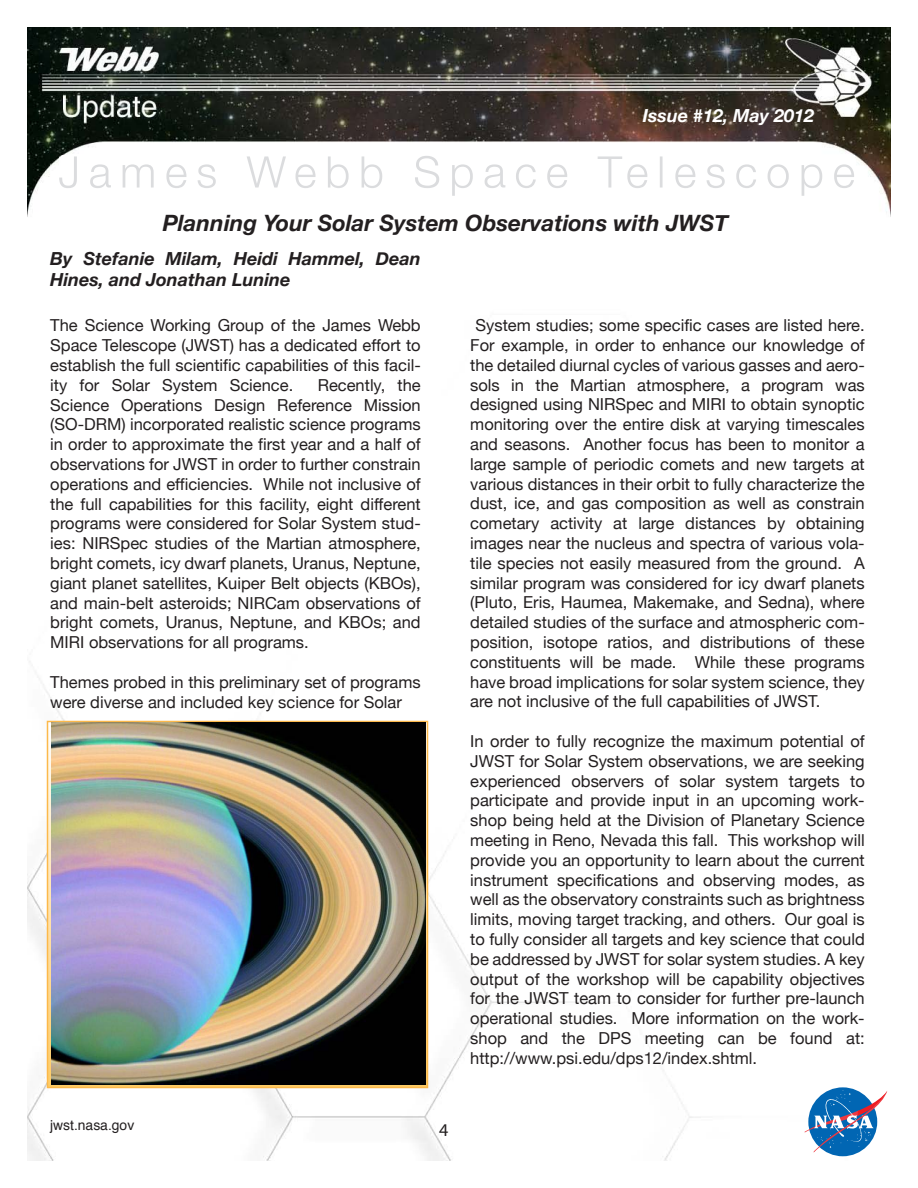
<style>
.page{position:relative;width:918px;height:1188px;background:#fff}
.page>*{position:absolute;margin:0;border:0;box-sizing:border-box;transform-origin:0 0}
.t1{font:italic 700 22.5px "Helvetica Neue";color:#231f20}
.t2{font:italic 700 18px/21.6px "Helvetica Neue";color:#231f20}
.t3{font:italic 700 18px "Helvetica Neue";color:#fff}
.t4{font:18px "Myriad Pro";color:#231f20}
.t5{font:16.5px/19.8px "Helvetica Neue";color:#231f20;text-align:justify}
.t6{font:13.95px "Helvetica";color:#231f20}
</style>
<div class="page">
<img style="left:27px;top:27px;width:864px;height:1134px">
<img style="left:59px;top:156px;width:795px;height:40px">
<img style="left:59px;top:156px;width:156px;height:32px">
<div style="left:47px;top:721px;width:381px;height:367px;border:2px solid #fcb94b"></div>
<img style="left:51px;top:723px;width:375px;height:361px">
<svg style="left:808px;top:1087px;width:69px;height:69px"></svg>
<svg style="left:804px;top:1090px;width:83px;height:63px"></svg>
<p class="t3" style="left:643px;top:105px;width:173px">Issue #12, May 2012</p>
<h1 class="t1" style="left:163px;top:209px;width:567px">Planning Your Solar System Observations with JWST</h1>
<p class="t2" style="left:50px;top:247px;width:372px">By Stefanie Milam, Heidi Hammel, Dean<br>Hines, and Jonathan Lunine</p>
<p class="t5" style="left:50px;top:315px;width:372px">The Science Working Group of the James Webb Space Telescope (JWST) has a dedicated effort to establish the full scientific capabilities of this facil&shy;ity for Solar System Science.</p>
<p class="t5" style="left:470px;top:315px;width:396px;text-indent:5px">System studies; some specific cases are listed here.<br>For example, in order to enhance our knowledge of the detailed diurnal cycles of various gasses and aero&shy;sols in the Martian atmosphere, a program was designed using NIRSpec and MIRI to obtain synoptic monitoring over the entire disk at varying timescales and seasons. Another focus has been to monitor a large sample of periodic comets and new targets at various distances in their orbit to fully characterize the dust, ice, and gas composition as well as constrain cometary activity at large distances by obtaining images near the nucleus and spectra of various vola&shy;tile species not easily measured from the ground. A similar program was considered for icy dwarf planets (Pluto, Eris, Haumea, Makemake, and Sedna), where detailed studies of the surface and atmospheric com&shy;position, isotope ratios, and distributions of these constituents will be made. While these programs have broad implications for solar system science, they are not inclusive of the full capabilities of JWST.</p>
<p class="t5" style="left:470px;top:731px;width:396px">In order to fully recognize the maximum potential of JWST for Solar System observations, we are seeking experienced observers of solar system targets to participate and provide input in an upcoming work&shy;shop being held at the Division of Planetary Science meeting in Reno, Nevada this fall. This workshop will provide you an opportunity to learn about the current instrument specifications and observing modes, as well as the observatory constraints such as brightness limits, moving target tracking, and others. Our goal is to fully consider all targets and key science that could be addressed by JWST for solar system studies. A key output of the workshop will be capability objectives for the JWST team to consider for further pre-launch operational studies. More information on the work&shy;shop and the DPS meeting can be found at: http://www.psi.edu/dps12/index.shtml.</p>
<p class="t5" style="left:50px;top:375px;width:372px;text-indent:267px">Recently, the Science Operations Design Reference Mission (SO-DRM) incorporated realistic science programs in order to approximate the first year and a half of observations for JWST in order to further constrain operations and efficiencies. While not inclusive of the full capabilities for this facility, eight different programs were considered for Solar System stud&shy;ies: NIRSpec studies of the Martian atmosphere, bright comets, icy dwarf planets, Uranus, Neptune, giant planet satellites, Kuiper Belt objects (KBOs), and main-belt asteroids; NIRCam observations of bright comets, Uranus, Neptune, and KBOs; and MIRI observations for all programs.</p>
<p class="t5" style="left:50px;top:672px;width:372px">Themes probed in this preliminary set of programs were diverse and included key science for Solar</p>
<p class="t6" style="left:50px;top:1119px;width:86px">jwst.nasa.gov</p>
<p class="t4" style="left:439px;top:1119px;width:11px">4</p>
</div>
